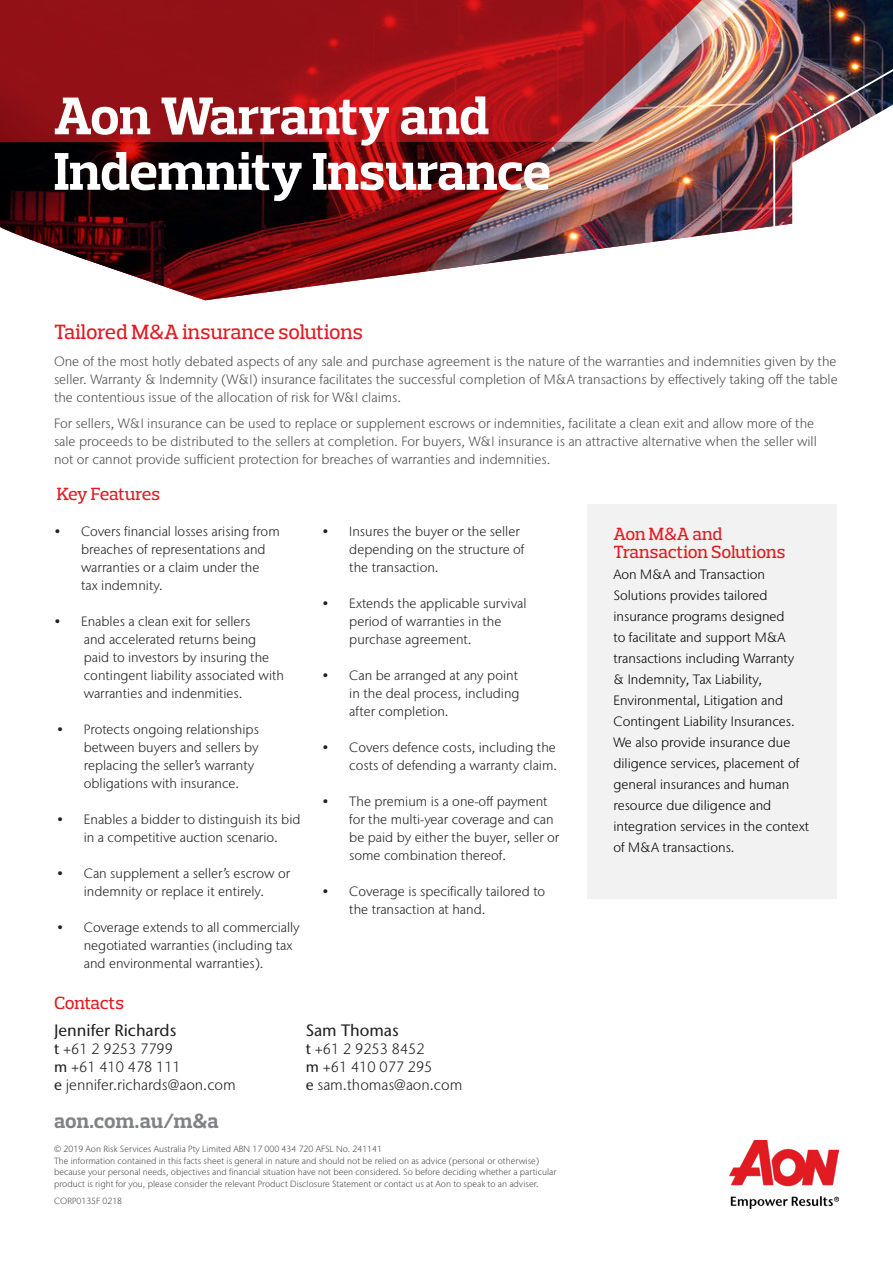
<style>
.page{position:relative;width:893px;height:1263px;background:#fff}
.page>*{position:absolute;margin:0;border:0;box-sizing:border-box;transform-origin:0 0}
.t1{font:700 54px "Prelo Slab";color:#fff}
.t2{font:500 21px "Prelo Slab";letter-spacing:-.01em;color:#e11b22}
.t3{font:700 21px "Prelo Slab";color:#808285}
.t4{font:500 18px "Prelo Slab";letter-spacing:-.01em;color:#e11b22}
.t5{font:500 18px "Prelo Slab";letter-spacing:-.03em;color:#e11b22}
.t6{font:500 16.5px "Stone Sans IIITC Pro";color:#231f20}
.t7{font:300 15px/18px "Stone Sans IIITC Pro";color:#231f20}
.t8{font:300 13.5px "Stone Sans IIITC Pro";color:#231f20}
.t9{font:300 13.5px/18px "Stone Sans IIITC Pro";color:#4b4c4d;text-align:justify}
.t10{font:300 13.5px/21px "Stone Sans IIITC Pro";color:#000}
.t11{font:300 9px "Stone Sans IIITC Pro";color:#4b4c4d}
.s1{font-weight:500}
</style>
<div class="page">
<div style="left:588px;top:505px;width:249px;height:394px;background:#f2f2f3"></div>
<svg style="left:842px;top:0;width:51px;height:61px;background:#231e28"></svg>
<img style="left:0;top:0;width:826px;height:300px">
<img style="left:729px;top:1140px;width:110px;height:69px">
<img style="left:772px;top:61px;width:121px;height:239px">
<p class="t1" style="left:54px;top:83px;width:437px">Aon Warranty and</p>
<p class="t1" style="left:54px;top:138px;width:498px">Indemnity Insurance</p>
<p class="t2" style="left:54px;top:319px;width:310px">Tailored M&amp;A insurance solutions</p>
<p class="t9" style="left:54px;top:352px;width:785px">One of the most hotly debated aspects of any sale and purchase agreement is the nature of the warranties and indemnities given by the seller. Warranty &amp; Indemnity (W&amp;I) insurance facilitates the successful completion of M&amp;A transactions by effectively taking off the table the contentious issue of the allocation of risk for W&amp;I claims.</p>
<p class="t9" style="left:54px;top:414px;width:764px;text-align:left">For sellers, W&amp;I insurance can be used to replace or supplement escrows or indemnities, facilitate a clean exit and allow more of the sale proceeds to be distributed to the sellers at completion. For buyers, W&amp;I insurance is an attractive alternative when the seller will not or cannot provide sufficient protection for breaches of warranties and indemnities.</p>
<p class="t5" style="left:57px;top:482px;width:105px">Key Features</p>
<p class="t8" style="left:54px;top:523px;width:227px">• Covers financial losses arising from</p>
<p class="t8" style="left:81px;top:541px;width:186px">breaches of representations and</p>
<p class="t8" style="left:81px;top:559px;width:180px">warranties or a claim under the</p>
<p class="t8" style="left:81px;top:577px;width:83px">tax indemnity.</p>
<p class="t8" style="left:54px;top:613px;width:198px">• Enables a clean exit for sellers</p>
<p class="t8" style="left:84px;top:631px;width:174px">and accelerated returns being</p>
<p class="t8" style="left:84px;top:649px;width:187px">paid to investors by insuring the</p>
<p class="t8" style="left:84px;top:667px;width:202px">contingent liability associated with</p>
<p class="t8" style="left:84px;top:685px;width:160px">warranties and indenmities.</p>
<p class="t8" style="left:57px;top:721px;width:204px">• Protects ongoing relationships</p>
<p class="t8" style="left:84px;top:739px;width:176px">between buyers and sellers by</p>
<p class="t8" style="left:84px;top:757px;width:172px">replacing the seller’s warranty</p>
<p class="t8" style="left:84px;top:775px;width:157px">obligations with insurance.</p>
<p class="t8" style="left:57px;top:811px;width:245px">• Enables a bidder to distinguish its bid</p>
<p class="t8" style="left:84px;top:829px;width:196px">in a competitive auction scenario.</p>
<p class="t8" style="left:57px;top:865px;width:235px">• Can supplement a seller’s escrow or</p>
<p class="t8" style="left:84px;top:883px;width:182px">indemnity or replace it entirely.</p>
<p class="t8" style="left:57px;top:919px;width:245px">• Coverage extends to all commercially</p>
<p class="t8" style="left:84px;top:937px;width:210px">negotiated warranties (including tax</p>
<p class="t8" style="left:84px;top:955px;width:181px">and environmental warranties).</p>
<p class="t4" style="left:54px;top:992px;width:72px">Contacts</p>
<p class="t8" style="left:322px;top:523px;width:199px">• Insures the buyer or the seller</p>
<p class="t8" style="left:349px;top:541px;width:177px">depending on the structure of</p>
<p class="t8" style="left:349px;top:559px;width:91px">the transaction.</p>
<p class="t8" style="left:322px;top:595px;width:206px">• Extends the applicable survival</p>
<p class="t8" style="left:349px;top:613px;width:154px">period of warranties in the</p>
<p class="t8" style="left:349px;top:631px;width:124px">purchase agreement.</p>
<p class="t8" style="left:322px;top:667px;width:197px">• Can be arranged at any point</p>
<p class="t8" style="left:349px;top:685px;width:172px">in the deal process, including</p>
<p class="t8" style="left:349px;top:703px;width:101px">after completion.</p>
<p class="t8" style="left:322px;top:739px;width:235px">• Covers defence costs, including the</p>
<p class="t8" style="left:349px;top:757px;width:209px">costs of defending a warranty claim.</p>
<p class="t8" style="left:322px;top:793px;width:227px">• The premium is a one-off payment</p>
<p class="t8" style="left:349px;top:811px;width:206px">for the multi-year coverage and can</p>
<p class="t8" style="left:349px;top:829px;width:212px">be paid by either the buyer, seller or</p>
<p class="t8" style="left:349px;top:847px;width:158px">some combination thereof.</p>
<p class="t8" style="left:322px;top:883px;width:225px">• Coverage is specifically tailored to</p>
<p class="t8" style="left:349px;top:901px;width:138px">the transaction at hand.</p>
<p class="t6" style="left:54px;top:1020px;width:124px">Jennifer Richards</p>
<p class="t7" style="left:54px;top:1040px;width:120px"><span class="s1">t</span> +61 2 9253 7799</p>
<p class="t7" style="left:54px;top:1058px;width:128px"><span class="s1">m</span> +61 410 478 111</p>
<p class="t7" style="left:54px;top:1076px;width:183px"><span class="s1">e</span> jennifer.richards@aon.com</p>
<p class="t3" style="left:54px;top:1108px;width:166px">aon.com.au/m&amp;a</p>
<p class="t6" style="left:306px;top:1020px;width:95px">Sam Thomas</p>
<p class="t7" style="left:306px;top:1040px;width:158px"><span class="s1">t</span> +61 2 9253 8452<br><span class="s1">m</span> +61 410 077 295<br><span class="s1">e</span> sam.thomas@aon.com</p>
<p class="t11" style="left:54px;top:1144px;width:330px">© 2019 Aon Risk Services Australia Pty Limited ABN 17 000 434 720 AFSL No. 241141</p>
<p class="t11" style="left:54px;top:1155px;width:487px">The information contained in this facts sheet is general in nature and should not be relied on as advice (personal or otherwise)</p>
<p class="t11" style="left:54px;top:1167px;width:504px">because your personal needs, objectives and financial situation have not been considered. So before deciding whether a particular</p>
<p class="t11" style="left:54px;top:1178px;width:486px">product is right for you, please consider the relevant Product Disclosure Statement or contact us at Aon to speak to an adviser.</p>
<p class="t11" style="left:54px;top:1196px;width:70px">CORP0135F 0218</p>
<p class="t4" style="left:613px;top:523px;width:111px">Aon M&amp;A and</p>
<p class="t4" style="left:613px;top:541px;width:173px">Transaction Solutions</p>
<p class="t10" style="left:613px;top:564px;width:197px">Aon M&amp;A and Transaction<br>Solutions provides tailored insurance programs designed<br>to facilitate and support M&amp;A transactions including Warranty<br>&amp; Indemnity, Tax Liability,<br>Environmental, Litigation and<br>Contingent Liability Insurances.<br>We also provide insurance due diligence services, placement of general insurances and human resource due diligence and integration services in the context of M&amp;A transactions.</p>
</div>
